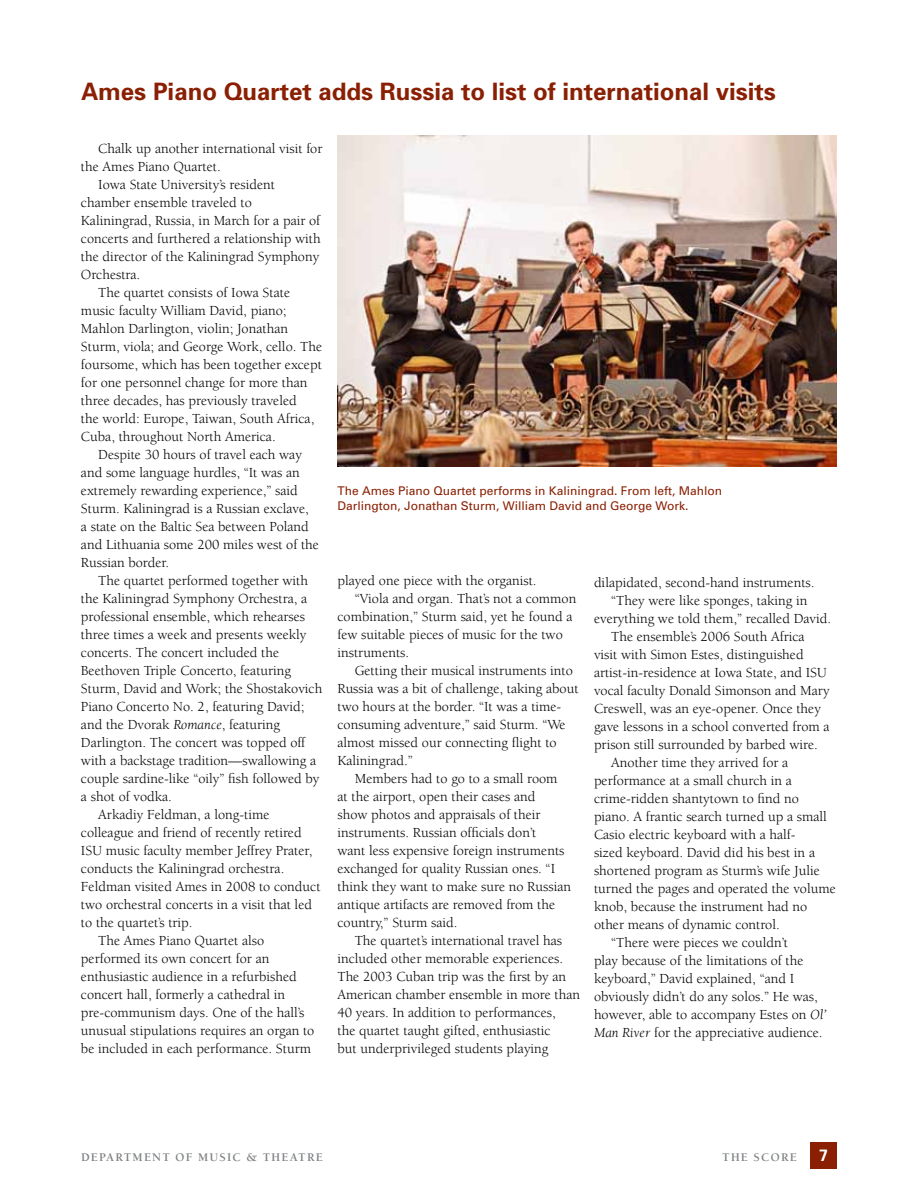
<style>
.page{position:relative;width:918px;height:1188px;background:#fff}
.page>*{position:absolute;margin:0;border:0;box-sizing:border-box;transform-origin:0 0}
.t1{font:700 24px "Univers";color:#8a1f03}
.t2{font:700 16.5px "Univers";color:#fff}
.t3{font:14.25px "Berkeley";color:#000}
.t4{font:12px/15px "Univers";color:#8a1f03}
.t5{font:700 12px "Berkeley";letter-spacing:.1em;color:#7e8083}
.s1{font-style:italic}
</style>
<div class="page">
<div style="left:810px;top:1142px;width:27px;height:27px;background:#8a1f03"></div>
<img style="left:338px;top:135px;width:499px;height:332px">
<h1 class="t1" style="left:81px;top:77px;width:696px">Ames Piano Quartet adds Russia to list of international visits</h1>
<p class="t3" style="left:98px;top:141px;width:226px">Chalk up another international visit for</p>
<p class="t3" style="left:81px;top:159px;width:141px">the Ames Piano Quartet.</p>
<p class="t3" style="left:98px;top:177px;width:178px">Iowa State University’s resident</p>
<p class="t3" style="left:81px;top:195px;width:172px">chamber ensemble traveled to</p>
<p class="t3" style="left:81px;top:213px;width:241px">Kaliningrad, Russia, in March for a pair of</p>
<p class="t3" style="left:81px;top:231px;width:241px">concerts and furthered a relationship with</p>
<p class="t3" style="left:81px;top:249px;width:240px">the director of the Kaliningrad Symphony</p>
<p class="t3" style="left:81px;top:267px;width:61px">Orchestra.</p>
<p class="t3" style="left:98px;top:285px;width:193px">The quartet consists of Iowa State</p>
<p class="t3" style="left:81px;top:303px;width:207px">music faculty William David, piano;</p>
<p class="t3" style="left:81px;top:321px;width:209px">Mahlon Darlington, violin; Jonathan</p>
<p class="t3" style="left:81px;top:339px;width:243px">Sturm, viola; and George Work, cello. The</p>
<p class="t3" style="left:81px;top:357px;width:242px">foursome, which has been together except</p>
<p class="t3" style="left:81px;top:375px;width:228px">for one personnel change for more than</p>
<p class="t3" style="left:81px;top:393px;width:217px">three decades, has previously traveled</p>
<p class="t3" style="left:81px;top:411px;width:235px">the world: Europe, Taiwan, South Africa,</p>
<p class="t3" style="left:81px;top:429px;width:196px">Cuba, throughout North America.</p>
<p class="t3" style="left:98px;top:447px;width:205px">Despite 30 hours of travel each way</p>
<p class="t3" style="left:81px;top:465px;width:220px">and some language hurdles, “It was an</p>
<p class="t3" style="left:81px;top:483px;width:218px">extremely rewarding experience,” said</p>
<p class="t3" style="left:81px;top:501px;width:229px">Sturm. Kaliningrad is a Russian exclave,</p>
<p class="t3" style="left:81px;top:519px;width:229px">a state on the Baltic Sea between Poland</p>
<p class="t3" style="left:81px;top:537px;width:239px">and Lithuania some 200 miles west of the</p>
<p class="t3" style="left:81px;top:555px;width:90px">Russian border.</p>
<p class="t3" style="left:98px;top:573px;width:211px">The quartet performed together with</p>
<p class="t3" style="left:81px;top:591px;width:228px">the Kaliningrad Symphony Orchestra, a</p>
<p class="t3" style="left:81px;top:609px;width:226px">professional ensemble, which rehearses</p>
<p class="t3" style="left:81px;top:627px;width:227px">three times a week and presents weekly</p>
<p class="t3" style="left:81px;top:645px;width:200px">concerts. The concert included the</p>
<p class="t3" style="left:81px;top:663px;width:212px">Beethoven Triple Concerto, featuring</p>
<p class="t3" style="left:81px;top:681px;width:243px">Sturm, David and Work; the Shostakovich</p>
<p class="t3" style="left:81px;top:699px;width:225px">Piano Concerto No. 2, featuring David;</p>
<p class="t3" style="left:81px;top:717px;width:201px">and the Dvorak <span class="s1">Romance</span>, featuring</p>
<p class="t3" style="left:81px;top:735px;width:226px">Darlington. The concert was topped off</p>
<p class="t3" style="left:81px;top:753px;width:237px">with a backstage tradition—swallowing a</p>
<p class="t3" style="left:81px;top:771px;width:240px">couple sardine-like “oily” fish followed by</p>
<p class="t3" style="left:81px;top:789px;width:93px">a shot of vodka.</p>
<p class="t3" style="left:98px;top:807px;width:173px">Arkadiy Feldman, a long-time</p>
<p class="t3" style="left:81px;top:825px;width:222px">colleague and friend of recently retired</p>
<p class="t3" style="left:81px;top:843px;width:233px">ISU music faculty member Jeffrey Prater,</p>
<p class="t3" style="left:81px;top:861px;width:205px">conducts the Kaliningrad orchestra.</p>
<p class="t3" style="left:81px;top:879px;width:241px">Feldman visited Ames in 2008 to conduct</p>
<p class="t3" style="left:81px;top:897px;width:233px">two orchestral concerts in a visit that led</p>
<p class="t3" style="left:81px;top:915px;width:113px">to the quartet’s trip.</p>
<p class="t3" style="left:98px;top:933px;width:167px">The Ames Piano Quartet also</p>
<p class="t3" style="left:81px;top:951px;width:190px">performed its own concert for an</p>
<p class="t3" style="left:81px;top:969px;width:217px">enthusiastic audience in a refurbished</p>
<p class="t3" style="left:81px;top:987px;width:206px">concert hall, formerly a cathedral in</p>
<p class="t3" style="left:81px;top:1005px;width:225px">pre-communism days. One of the hall’s</p>
<p class="t3" style="left:81px;top:1023px;width:235px">unusual stipulations requires an organ to</p>
<p class="t3" style="left:81px;top:1041px;width:232px">be included in each performance. Sturm</p>
<p class="t4" style="left:338px;top:484px;width:386px">The Ames Piano Quartet performs in Kaliningrad. From left, Mahlon<br>Darlington, Jonathan Sturm, William David and George Work.</p>
<p class="t3" style="left:337px;top:573px;width:201px">played one piece with the organist.</p>
<p class="t3" style="left:355px;top:591px;width:223px">“Viola and organ. That’s not a common</p>
<p class="t3" style="left:337px;top:609px;width:237px">combination,” Sturm said, yet he found a</p>
<p class="t3" style="left:337px;top:627px;width:227px">few suitable pieces of music for the two</p>
<p class="t3" style="left:337px;top:645px;width:73px">instruments.</p>
<p class="t3" style="left:355px;top:663px;width:220px">Getting their musical instruments into</p>
<p class="t3" style="left:337px;top:681px;width:243px">Russia was a bit of challenge, taking about</p>
<p class="t3" style="left:337px;top:699px;width:225px">two hours at the border. “It was a time-</p>
<p class="t3" style="left:337px;top:717px;width:230px">consuming adventure,” said Sturm. “We</p>
<p class="t3" style="left:337px;top:735px;width:221px">almost missed our connecting flight to</p>
<p class="t3" style="left:337px;top:753px;width:77px">Kaliningrad.”</p>
<p class="t3" style="left:355px;top:771px;width:204px">Members had to go to a small room</p>
<p class="t3" style="left:337px;top:789px;width:200px">at the airport, open their cases and</p>
<p class="t3" style="left:337px;top:807px;width:205px">show photos and appraisals of their</p>
<p class="t3" style="left:337px;top:825px;width:200px">instruments. Russian officials don’t</p>
<p class="t3" style="left:337px;top:843px;width:229px">want less expensive foreign instruments</p>
<p class="t3" style="left:337px;top:861px;width:219px">exchanged for quality Russian ones. “I</p>
<p class="t3" style="left:337px;top:879px;width:235px">think they want to make sure no Russian</p>
<p class="t3" style="left:337px;top:897px;width:219px">antique artifacts are removed from the</p>
<p class="t3" style="left:337px;top:915px;width:122px">country,” Sturm said.</p>
<p class="t3" style="left:355px;top:933px;width:209px">The quartet’s international travel has</p>
<p class="t3" style="left:337px;top:951px;width:227px">included other memorable experiences.</p>
<p class="t3" style="left:337px;top:969px;width:230px">The 2003 Cuban trip was the first by an</p>
<p class="t3" style="left:337px;top:987px;width:244px">American chamber ensemble in more than</p>
<p class="t3" style="left:337px;top:1005px;width:220px">40 years. In addition to performances,</p>
<p class="t3" style="left:337px;top:1023px;width:215px">the quartet taught gifted, enthusiastic</p>
<p class="t3" style="left:337px;top:1041px;width:213px">but underprivileged students playing</p>
<p class="t3" style="left:594px;top:575px;width:222px">dilapidated, second-hand instruments.</p>
<p class="t3" style="left:611px;top:593px;width:198px">“They were like sponges, taking in</p>
<p class="t3" style="left:594px;top:611px;width:239px">everything we told them,” recalled David.</p>
<p class="t3" style="left:611px;top:629px;width:195px">The ensemble’s 2006 South Africa</p>
<p class="t3" style="left:594px;top:647px;width:211px">visit with Simon Estes, distinguished</p>
<p class="t3" style="left:594px;top:665px;width:234px">artist-in-residence at Iowa State, and ISU</p>
<p class="t3" style="left:594px;top:683px;width:237px">vocal faculty Donald Simonson and Mary</p>
<p class="t3" style="left:594px;top:701px;width:228px">Creswell, was an eye-opener. Once they</p>
<p class="t3" style="left:594px;top:719px;width:237px">gave lessons in a school converted from a</p>
<p class="t3" style="left:594px;top:737px;width:225px">prison still surrounded by barbed wire.</p>
<p class="t3" style="left:611px;top:755px;width:179px">Another time they arrived for a</p>
<p class="t3" style="left:594px;top:773px;width:199px">performance at a small church in a</p>
<p class="t3" style="left:594px;top:791px;width:207px">crime-ridden shantytown to find no</p>
<p class="t3" style="left:594px;top:809px;width:234px">piano. A frantic search turned up a small</p>
<p class="t3" style="left:594px;top:827px;width:203px">Casio electric keyboard with a half-</p>
<p class="t3" style="left:594px;top:845px;width:223px">sized keyboard. David did his best in a</p>
<p class="t3" style="left:594px;top:863px;width:227px">shortened program as Sturm’s wife Julie</p>
<p class="t3" style="left:594px;top:881px;width:243px">turned the pages and operated the volume</p>
<p class="t3" style="left:594px;top:899px;width:215px">knob, because the instrument had no</p>
<p class="t3" style="left:594px;top:917px;width:187px">other means of dynamic control.</p>
<p class="t3" style="left:611px;top:935px;width:178px">“There were pieces we couldn’t</p>
<p class="t3" style="left:594px;top:953px;width:211px">play because of the limitations of the</p>
<p class="t3" style="left:594px;top:971px;width:202px">keyboard,” David explained, “and I</p>
<p class="t3" style="left:594px;top:989px;width:225px">obviously didn’t do any solos.” He was,</p>
<p class="t3" style="left:594px;top:1007px;width:234px">however, able to accompany Estes on <span class="s1">Ol’</span></p>
<p class="t3" style="left:594px;top:1025px;width:230px"><span class="s1">Man River</span> for the appreciative audience.</p>
<p class="t5" style="left:81px;top:1151px;width:243px">DEPARTMENT OF MUSIC &amp; THEATRE</p>
<p class="t5" style="left:722px;top:1151px;width:76px">THE SCORE</p>
<p class="t2" style="left:819px;top:1145px;width:11px">7</p>
</div>
